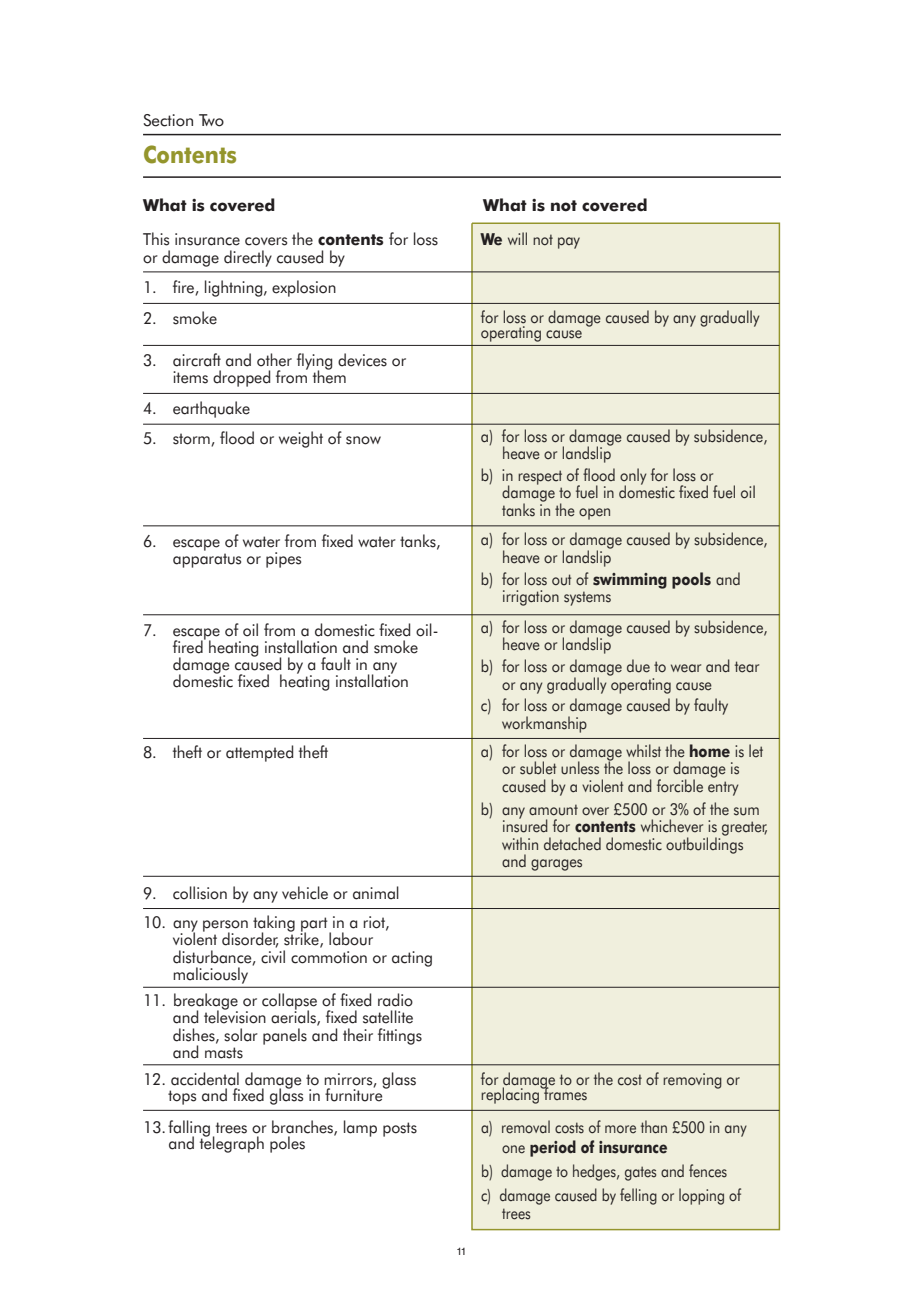
<style>
.page{position:relative;width:924px;height:1294px;background:#fff}
.page>*{position:absolute;margin:0;border:0;box-sizing:border-box;transform-origin:0 0}
.t1{font:700 24px "Futura BT";color:#94952c;scale:.9 1}
.t2{font:16.5px/17.2px "Futura BT";color:#231f20;scale:.95 1}
.t3{font:16.5px/17.4px "Futura BT";color:#231f20;scale:.88 1}
.t4{font:16.5px/19.8px "Futura BT";color:#231f20;scale:.85 1}
.t5{font:700 16.5px/33.9px "Futura BT";color:#231f20}
.t6{font:16.5px "Futura BT";color:#231f20}
.t7{font:10.5px "Helvetica";color:#231f20}
.s1{font-weight:400}
.s2{font-weight:700}
</style>
<div class="page">
<hr style="left:143px;top:134px;width:638px;height:1px;background:#231f20">
<hr style="left:143px;top:176px;width:638px;height:2px;background:#231f20">
<div style="left:472px;top:223px;width:307px;height:1006px;background:#f0efdd"></div>
<div style="left:471px;top:222px;width:309px;height:1008px;border:2px solid #94952c"></div>
<hr style="left:143px;top:271px;width:636px;height:1px;background:#231f20">
<hr style="left:143px;top:303px;width:636px;height:1px;background:#231f20">
<hr style="left:143px;top:345px;width:636px;height:1px;background:#231f20">
<hr style="left:143px;top:393px;width:636px;height:1px;background:#231f20">
<hr style="left:143px;top:424px;width:636px;height:1px;background:#231f20">
<hr style="left:143px;top:738px;width:636px;height:1px;background:#231f20">
<hr style="left:143px;top:525px;width:636px;height:1px;background:#231f20">
<hr style="left:143px;top:987px;width:636px;height:1px;background:#231f20">
<hr style="left:143px;top:1064px;width:636px;height:1px;background:#231f20">
<hr style="left:143px;top:1110px;width:636px;height:1px;background:#231f20">
<hr style="left:143px;top:908px;width:636px;height:1px;background:#231f20">
<hr style="left:143px;top:876px;width:636px;height:1px;background:#231f20">
<hr style="left:143px;top:614px;width:636px;height:1px;background:#231f20">
<p class="t6" style="left:143px;top:113px;width:83px">Section Two</p>
<h1 class="t1" style="left:143px;top:145px;width:106px">Contents</h1>
<p class="t5" style="left:143px;top:189px;width:134px">What is covered</p>
<p class="t5" style="left:481px;top:189px;width:168px">What is not covered<br>We <span class="s1">will not pay</span></p>
<p class="t2" style="left:143px;top:231px;width:312px;line-height:18px">This insurance covers the <span class="s2">contents</span> for loss or damage directly caused by</p>
<p class="t2" style="left:143px;top:280px;width:205px">1. fire, lightning, explosion</p>
<p class="t2" style="left:143px;top:311px;width:79px">2. smoke</p>
<p class="t2" style="left:173px;top:353px;width:247px;text-indent:-30px">3. aircraft and other flying devices or items dropped from them</p>
<p class="t2" style="left:143px;top:401px;width:114px">4. earthquake</p>
<p class="t2" style="left:143px;top:431px;width:252px">5. storm, flood or weight of snow</p>
<p class="t3" style="left:481px;top:311px;width:318px;line-height:15px">for loss or damage caused by any gradually operating cause</p>
<p class="t3" style="left:502px;top:429px;width:303px;text-indent:-21px">a) for loss or damage caused by subsidence, heave or landslip</p>
<p class="t3" style="left:502px;top:468px;width:290px;text-indent:-21px">b) in respect of flood only for loss or damage to fuel in domestic fixed fuel oil tanks in the open</p>
<p class="t3" style="left:502px;top:532px;width:303px;text-indent:-21px">a) for loss or damage caused by subsidence, heave or landslip</p>
<p class="t3" style="left:502px;top:571px;width:273px;text-indent:-21px">b) for loss out of <span class="s2">swimming pools</span> and irrigation systems</p>
<p class="t3" style="left:502px;top:620px;width:303px;text-indent:-21px">a) for loss or damage caused by subsidence, heave or landslip</p>
<p class="t3" style="left:502px;top:659px;width:294px;text-indent:-21px">b) for loss or damage due to wear and tear or any gradually operating cause</p>
<p class="t3" style="left:502px;top:698px;width:258px;text-indent:-21px">c) for loss or damage caused by faulty workmanship</p>
<p class="t3" style="left:481px;top:744px;width:322px;text-align:center">a) for loss or damage whilst the <span class="s2">home</span> is let or sublet unless the loss or damage is caused by a violent and forcible entry</p>
<p class="t3" style="left:502px;top:802px;width:304px;text-indent:-21px">b) any amount over £500 or 3% of the sum insured for <span class="s2">contents</span> whichever is greater, within detached domestic outbuildings and garages</p>
<p class="t2" style="left:173px;top:534px;width:284px;text-indent:-30px">6. escape of water from fixed water tanks, apparatus or pipes</p>
<p class="t2" style="left:173px;top:623px;width:281px;text-indent:-30px">7. escape of oil from a domestic fixed oil&shy;fired heating installation and smoke damage caused by a fault in any domestic fixed heating installation</p>
<p class="t2" style="left:143px;top:745px;width:197px">8. theft or attempted theft</p>
<p class="t2" style="left:143px;top:886px;width:272px">9. collision by any vehicle or animal</p>
<p class="t2" style="left:173px;top:915px;width:275px;text-indent:-30px">10. any person taking part in a riot, violent disorder, strike, labour disturbance, civil commotion or acting maliciously</p>
<p class="t2" style="left:173px;top:993px;width:264px;text-indent:-30px">11. breakage or collapse of fixed radio and television aerials, fixed satellite dishes, solar panels and their fittings and masts</p>
<p class="t2" style="left:143px;top:1072px;width:289px;line-height:16.5px;text-align:center">12. accidental damage to mirrors, glass tops and fixed glass in furniture</p>
<p class="t2" style="left:169px;top:1120px;width:263px;line-height:16.5px;text-indent:-25px">13. falling trees or branches, lamp posts and telegraph poles</p>
<p class="t7" style="left:457px;top:1245px;width:12px">11</p>
<p class="t3" style="left:481px;top:1073px;width:296px;line-height:15px">for damage to or the cost of removing or replacing frames</p>
<p class="t4" style="left:502px;top:1119px;width:289px;text-indent:-21px">a) removal costs of more than £500 in any one <span class="s2">period of insurance</span></p>
<p class="t4" style="left:481px;top:1160px;width:308px;line-height:24px">b) damage to hedges, gates and fences c) damage caused by felling or lopping of</p>
<p class="t4" style="left:502px;top:1204px;width:35px">trees</p>
</div>
